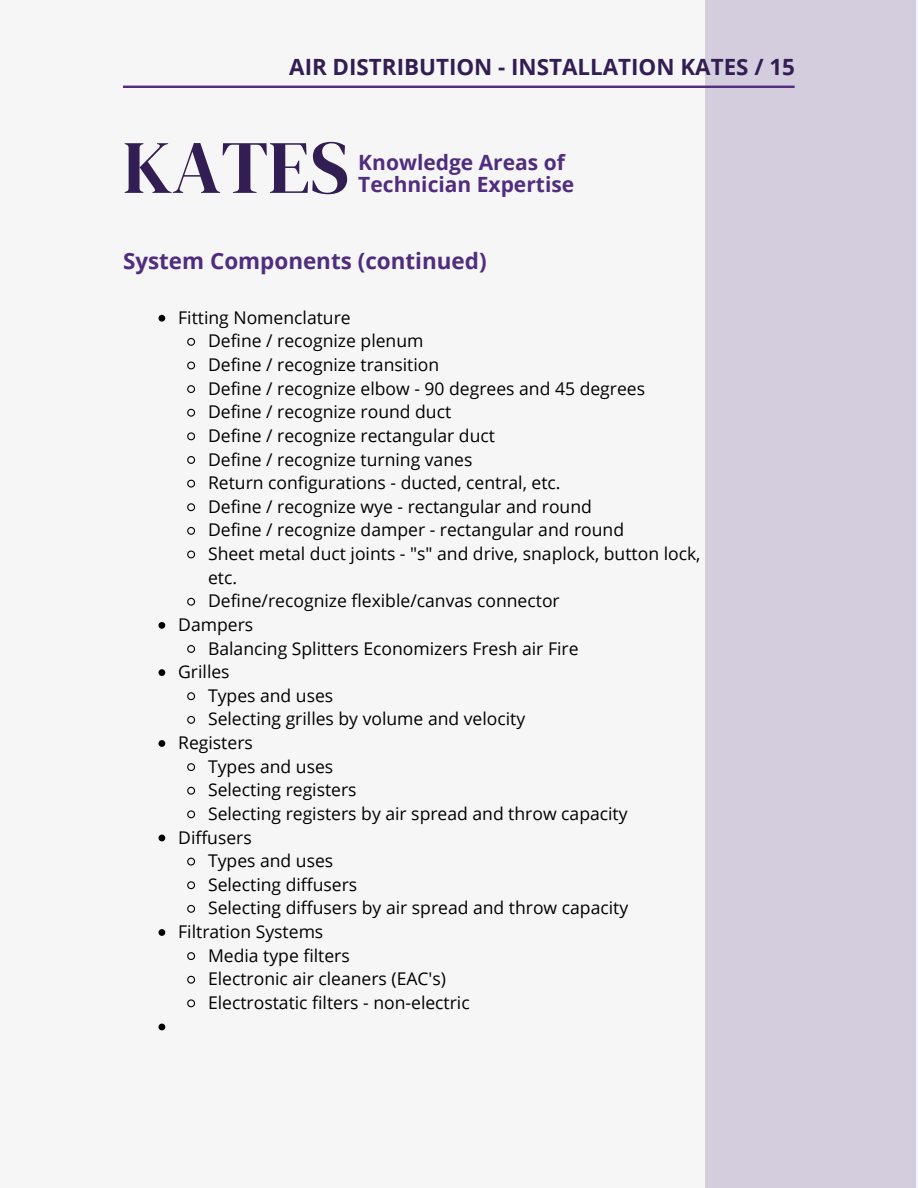
<style>
.page{position:relative;width:918px;height:1188px;background:#f6f6f6}
.page>*{position:absolute;margin:0;border:0;box-sizing:border-box;transform-origin:0 0}
.t1{font:75.3px "DM Serif Display";color:#331e54}
.t2{font:700 22.5px "Open Sans";color:#502d7f}
.t3{font:700 22.35px "Open Sans";color:#331e54}
.t4{font:700 21px/21.3px "Open Sans";color:#502d7f}
.t5{font:17.55px "Open Sans";color:#000}
</style>
<div class="page">
<div style="left:706px;top:0;width:210px;height:1188px;background:#d4cdde"></div>
<hr style="left:123px;top:86px;width:672px;height:2px;background:#502d7f">
<svg style="left:159px;top:315px;width:6px;height:7px"></svg>
<svg style="left:187px;top:337px;width:9px;height:9px"></svg>
<svg style="left:187px;top:361px;width:9px;height:9px"></svg>
<svg style="left:187px;top:385px;width:9px;height:8px"></svg>
<svg style="left:187px;top:408px;width:9px;height:9px"></svg>
<svg style="left:187px;top:432px;width:9px;height:9px"></svg>
<svg style="left:187px;top:456px;width:8px;height:8px"></svg>
<svg style="left:187px;top:479px;width:9px;height:9px"></svg>
<svg style="left:187px;top:503px;width:9px;height:9px"></svg>
<svg style="left:187px;top:526px;width:9px;height:9px"></svg>
<svg style="left:187px;top:550px;width:9px;height:9px"></svg>
<svg style="left:187px;top:597px;width:9px;height:9px"></svg>
<svg style="left:159px;top:622px;width:6px;height:7px"></svg>
<svg style="left:187px;top:645px;width:8px;height:8px"></svg>
<svg style="left:159px;top:669px;width:6px;height:7px"></svg>
<svg style="left:187px;top:692px;width:9px;height:9px"></svg>
<svg style="left:187px;top:715px;width:9px;height:9px"></svg>
<svg style="left:159px;top:740px;width:6px;height:7px"></svg>
<svg style="left:187px;top:763px;width:9px;height:8px"></svg>
<svg style="left:187px;top:786px;width:9px;height:9px"></svg>
<svg style="left:187px;top:810px;width:9px;height:9px"></svg>
<svg style="left:159px;top:835px;width:6px;height:6px"></svg>
<svg style="left:187px;top:857px;width:9px;height:9px"></svg>
<svg style="left:187px;top:881px;width:9px;height:9px"></svg>
<svg style="left:187px;top:904px;width:9px;height:9px"></svg>
<svg style="left:159px;top:929px;width:6px;height:7px"></svg>
<svg style="left:187px;top:952px;width:9px;height:8px"></svg>
<svg style="left:187px;top:975px;width:9px;height:9px"></svg>
<svg style="left:187px;top:999px;width:9px;height:9px"></svg>
<svg style="left:159px;top:1024px;width:6px;height:6px"></svg>
<p class="t3" style="left:289px;top:51px;width:507px">AIR DISTRIBUTION - INSTALLATION KATES / 15</p>
<h1 class="t1" style="left:123px;top:115px;width:228px">KATES</h1>
<p class="t4" style="left:358px;top:151px;width:217px">Knowledge Areas of<br>Technician Expertise</p>
<p class="t2" style="left:123px;top:245px;width:365px">System Components (continued)</p>
<p class="t5" style="left:178px;top:305px;width:174px">Fitting Nomenclature</p>
<p class="t5" style="left:208px;top:329px;width:217px">Define / recognize plenum</p>
<p class="t5" style="left:208px;top:352px;width:233px">Define / recognize transition</p>
<p class="t5" style="left:208px;top:376px;width:439px">Define / recognize elbow - 90 degrees and 45 degrees</p>
<p class="t5" style="left:208px;top:400px;width:245px">Define / recognize round duct</p>
<p class="t5" style="left:208px;top:423px;width:288px">Define / recognize rectangular duct</p>
<p class="t5" style="left:208px;top:447px;width:266px">Define / recognize turning vanes</p>
<p class="t5" style="left:208px;top:470px;width:354px">Return configurations - ducted, central, etc.</p>
<p class="t5" style="left:208px;top:494px;width:385px">Define / recognize wye - rectangular and round</p>
<p class="t5" style="left:208px;top:518px;width:418px">Define / recognize damper - rectangular and round</p>
<p class="t5" style="left:208px;top:541px;width:494px">Sheet metal duct joints - "s" and drive, snaplock, button lock,</p>
<p class="t5" style="left:208px;top:565px;width:31px">etc.</p>
<p class="t5" style="left:208px;top:589px;width:353px">Define/recognize flexible/canvas connector</p>
<p class="t5" style="left:178px;top:612px;width:76px">Dampers</p>
<p class="t5" style="left:208px;top:636px;width:372px">Balancing Splitters Economizers Fresh air Fire</p>
<p class="t5" style="left:178px;top:659px;width:53px">Grilles</p>
<p class="t5" style="left:208px;top:683px;width:127px">Types and uses</p>
<p class="t5" style="left:208px;top:707px;width:319px">Selecting grilles by volume and velocity</p>
<p class="t5" style="left:178px;top:730px;width:76px">Registers</p>
<p class="t5" style="left:208px;top:754px;width:127px">Types and uses</p>
<p class="t5" style="left:208px;top:778px;width:150px">Selecting registers</p>
<p class="t5" style="left:208px;top:801px;width:421px">Selecting registers by air spread and throw capacity</p>
<p class="t5" style="left:178px;top:825px;width:75px">Diffusers</p>
<p class="t5" style="left:208px;top:848px;width:127px">Types and uses</p>
<p class="t5" style="left:208px;top:872px;width:151px">Selecting diffusers</p>
<p class="t5" style="left:208px;top:896px;width:422px">Selecting diffusers by air spread and throw capacity</p>
<p class="t5" style="left:178px;top:919px;width:147px">Filtration Systems</p>
<p class="t5" style="left:208px;top:943px;width:143px">Media type filters</p>
<p class="t5" style="left:208px;top:967px;width:239px">Electronic air cleaners (EAC's)</p>
<p class="t5" style="left:208px;top:990px;width:263px">Electrostatic filters - non-electric</p>
</div>
